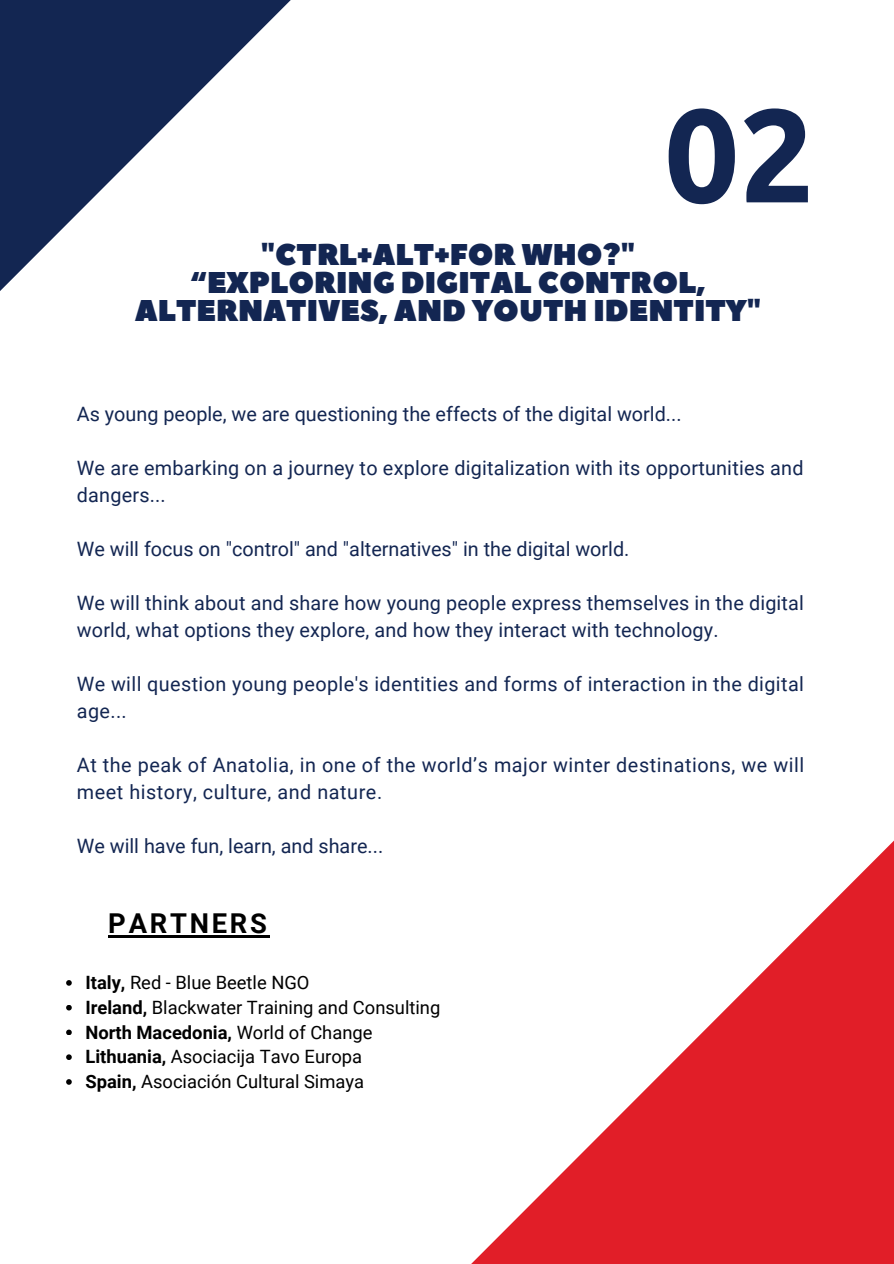
<style>
.page{position:relative;width:894px;height:1264px;background:#fff}
.page>*{position:absolute;margin:0;border:0;box-sizing:border-box;transform-origin:0 0}
.t1{font:700 132.3px "Ubuntu";color:#132652}
.t2{font:30px/28.2px "Peace Sans";color:#132652;text-align:center}
.t3{font:700 27.3px "Roboto";letter-spacing:.1em;color:#000}
.t4{font:19.8px/27px "Roboto";letter-spacing:.01em;color:#132652}
.t5{font:19.8px/27px "Roboto";letter-spacing:.03em;color:#132652}
.t6{font:18.3px/24.8px "Roboto";color:#000}
.s1{font-weight:700}
</style>
<div class="page">
<svg style="left:66px;top:980px;width:6px;height:5px"></svg>
<svg style="left:66px;top:1005px;width:6px;height:5px"></svg>
<svg style="left:66px;top:1029px;width:6px;height:6px"></svg>
<svg style="left:66px;top:1054px;width:6px;height:5px"></svg>
<svg style="left:66px;top:1079px;width:6px;height:5px"></svg>
<hr style="left:108px;top:935px;width:161px;height:2px;background:#000">
<svg style="left:0;top:0;width:291px;height:291px;fill:#132652"></svg>
<svg style="left:472px;top:841px;width:421px;height:422px"></svg>
<h1 class="t1" style="left:664px;top:79px;width:152px">02</h1>
<h2 class="t2" style="left:135px;top:241px;width:628px">"CTRL+ALT+FOR WHO?"<br>“EXPLORING DIGITAL CONTROL,<br>ALTERNATIVES, AND YOUTH IDENTITY"</h2>
<p class="t4" style="left:77px;top:400px;width:606px">As young people, we are questioning the effects of the digital world...</p>
<p class="t4" style="left:77px;top:454px;width:728px">We are embarking on a journey to explore digitalization with its opportunities and dangers...</p>
<p class="t4" style="left:77px;top:535px;width:554px">We will focus on "control" and "alternatives" in the digital world.</p>
<p class="t4" style="left:77px;top:589px;width:728px">We will think about and share how young people express themselves in the digital world, what options they explore, and how they interact with technology.</p>
<p class="t4" style="left:77px;top:670px;width:728px">We will question young people's identities and forms of interaction in the digital age...</p>
<p class="t5" style="left:77px;top:751px;width:728px">At the peak of Anatolia, in one of the world’s major winter destinations, we will meet history, culture, and nature.</p>
<p class="t4" style="left:77px;top:832px;width:308px">We will have fun, learn, and share...</p>
<h3 class="t3" style="left:108px;top:908px;width:160px">PARTNERS</h3>
<p class="t6" style="left:85px;top:970px;width:356px"><span class="s1">Italy,</span> Red - Blue Beetle NGO<br><span class="s1">Ireland,</span> Blackwater Training and Consulting <span class="s1">North Macedonia,</span> World of Change <span class="s1">Lithuania,</span> Asociacija Tavo Europa<br><span class="s1">Spain,</span> Asociación Cultural Simaya</p>
</div>
